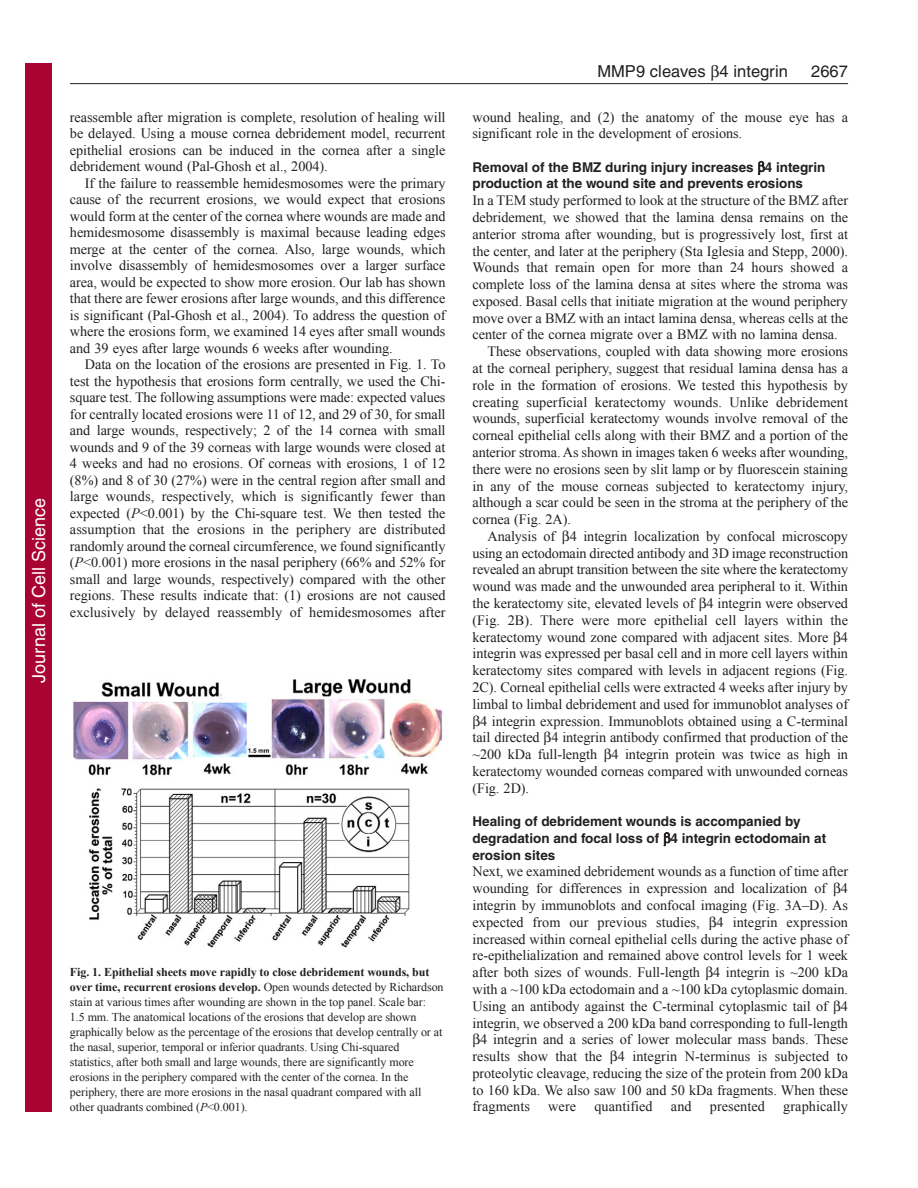
<style>
.page{position:relative;width:918px;height:1188px;background:#fff}
.page>*{position:absolute;margin:0;border:0;box-sizing:border-box;transform-origin:0 0}
.t1{font:18px "Helvetica";color:#fff}
.t2{font:16.5px "Helvetica";letter-spacing:.005em;color:#231f20}
.t3{font:14.25px/16.5px "Times New Roman";letter-spacing:-.005em;color:#231f20;text-align:justify}
.t4{font:700 13.5px/16.8px "Helvetica";color:#231f20}
.t5{font:12px/15px "Times New Roman";letter-spacing:-.005em;color:#231f20}
.s1{font-style:italic}
.s2{font-weight:700}
</style>
<div class="page">
<hr style="left:70px;top:83px;width:778px;height:1px;background:#231f20">
<img style="left:73px;top:679px;width:370px;height:269px">
<div style="left:26px;top:64px;width:26px;height:1048px;background:#a90332"></div>
<p class="t1" style="left:28px;top:683px;width:186px;rotate:-90deg">Journal of Cell Science</p>
<p class="t3" style="left:70px;top:108px;width:377px">reassemble after migration is complete, resolution of healing will be delayed. Using a mouse cornea debridement model, recurrent epithelial erosions can be induced in the cornea after a single debridement wound (Pal-Ghosh et al., 2004).</p>
<p class="t3" style="left:70px;top:174px;width:377px;text-indent:15px">If the failure to reassemble hemidesmosomes were the primary cause of the recurrent erosions, we would expect that erosions would form at the center of the cornea where wounds are made and hemidesmosome disassembly is maximal because leading edges merge at the center of the cornea. Also, large wounds, which involve disassembly of hemidesmosomes over a larger surface area, would be expected to show more erosion. Our lab has shown that there are fewer erosions after large wounds, and this difference is significant (Pal-Ghosh et al., 2004). To address the question of where the erosions form, we examined 14 eyes after small wounds and 39 eyes after large wounds 6 weeks after wounding.</p>
<p class="t3" style="left:70px;top:356px;width:377px;text-indent:15px">Data on the location of the erosions are presented in Fig. 1. To test the hypothesis that erosions form centrally, we used the Chi&shy;square test. The following assumptions were made: expected values for centrally located erosions were 11 of 12, and 29 of 30, for small and large wounds, respectively; 2 of the 14 cornea with small wounds and 9 of the 39 corneas with large wounds were closed at 4 weeks and had no erosions. Of corneas with erosions, 1 of 12 (8%) and 8 of 30 (27%) were in the central region after small and large wounds, respectively, which is significantly fewer than expected (<span class="s1">P</span>&lt;0.001) by the Chi-square test. We then tested the assumption that the erosions in the periphery are distributed randomly around the corneal circumference, we found significantly (<span class="s1">P</span>&lt;0.001) more erosions in the nasal periphery (66% and 52% for small and large wounds, respectively) compared with the other regions. These results indicate that: (1) erosions are not caused exclusively by delayed reassembly of hemidesmosomes after</p>
<p class="t5" style="left:70px;top:964px;width:375px"><span class="s2">Fig. 1. Epithelial sheets move rapidly to close debridement wounds, but over time, recurrent erosions develop.</span> Open wounds detected by Richardson stain at various times after wounding are shown in the top panel. Scale bar:<br>1.5 mm. The anatomical locations of the erosions that develop are shown graphically below as the percentage of the erosions that develop centrally or at the nasal, superior, temporal or inferior quadrants. Using Chi-squared statistics, after both small and large wounds, there are significantly more erosions in the periphery compared with the center of the cornea. In the periphery, there are more erosions in the nasal quadrant compared with all other quadrants combined (<span class="s1">P</span>&lt;0.001).</p>
<p class="t2" style="left:597px;top:65px;width:192px">MMP9 cleaves 4 integrin</p>
<p class="t2" style="left:811px;top:65px;width:38px">2667</p>
<p class="t3" style="left:472px;top:108px;width:377px">wound healing, and (2) the anatomy of the mouse eye has a significant role in the development of erosions.</p>
<p class="t4" style="left:472px;top:160px;width:354px">Removal of the BMZ during injury increases 4 integrin production at the wound site and prevents erosions</p>
<p class="t3" style="left:472px;top:192px;width:377px">In a TEM study performed to look at the structure of the BMZ after</p>
<p class="t3" style="left:472px;top:209px;width:377px">debridement, we showed that the lamina densa remains on the</p>
<p class="t3" style="left:472px;top:226px;width:377px">anterior stroma after wounding, but is progressively lost, first at</p>
<p class="t3" style="left:472px;top:242px;width:377px">the center, and later at the periphery (Sta Iglesia and Stepp, 2000).</p>
<p class="t3" style="left:472px;top:259px;width:377px">Wounds that remain open for more than 24 hours showed a</p>
<p class="t3" style="left:472px;top:276px;width:377px">complete loss of the lamina densa at sites where the stroma was</p>
<p class="t3" style="left:472px;top:293px;width:377px">exposed. Basal cells that initiate migration at the wound periphery</p>
<p class="t3" style="left:472px;top:310px;width:377px">move over a BMZ with an intact lamina densa, whereas cells at the</p>
<p class="t3" style="left:472px;top:326px;width:367px">center of the cornea migrate over a BMZ with no lamina densa.</p>
<p class="t3" style="left:488px;top:343px;width:362px">These observations, coupled with data showing more erosions</p>
<p class="t3" style="left:472px;top:360px;width:377px">at the corneal periphery, suggest that residual lamina densa has a</p>
<p class="t3" style="left:472px;top:377px;width:377px">role in the formation of erosions. We tested this hypothesis by</p>
<p class="t3" style="left:472px;top:394px;width:377px">creating superficial keratectomy wounds. Unlike debridement</p>
<p class="t3" style="left:472px;top:410px;width:377px">wounds, superficial keratectomy wounds involve removal of the</p>
<p class="t3" style="left:472px;top:427px;width:377px">corneal epithelial cells along with their BMZ and a portion of the</p>
<p class="t3" style="left:472px;top:444px;width:377px">anterior stroma. As shown in images taken 6 weeks after wounding,</p>
<p class="t3" style="left:472px;top:461px;width:377px">there were no erosions seen by slit lamp or by fluorescein staining</p>
<p class="t3" style="left:472px;top:477px;width:377px">in any of the mouse corneas subjected to keratectomy injury,</p>
<p class="t3" style="left:472px;top:494px;width:377px">although a scar could be seen in the stroma at the periphery of the</p>
<p class="t3" style="left:472px;top:511px;width:100px">cornea (Fig. 2A).</p>
<p class="t3" style="left:488px;top:528px;width:362px">Analysis of 4 integrin localization by confocal microscopy</p>
<p class="t3" style="left:472px;top:545px;width:377px">using an ectodomain directed antibody and 3D image reconstruction</p>
<p class="t3" style="left:472px;top:561px;width:377px">revealed an abrupt transition between the site where the keratectomy</p>
<p class="t3" style="left:472px;top:578px;width:377px">wound was made and the unwounded area peripheral to it. Within</p>
<p class="t3" style="left:472px;top:595px;width:377px">the keratectomy site, elevated levels of 4 integrin were observed</p>
<p class="t3" style="left:472px;top:612px;width:377px">(Fig. 2B). There were more epithelial cell layers within the</p>
<p class="t3" style="left:472px;top:629px;width:377px">keratectomy wound zone compared with adjacent sites. More 4</p>
<p class="t3" style="left:473px;top:645px;width:377px">integrin was expressed per basal cell and in more cell layers within</p>
<p class="t3" style="left:473px;top:662px;width:377px">keratectomy sites compared with levels in adjacent regions (Fig.</p>
<p class="t3" style="left:473px;top:679px;width:377px">2C). Corneal epithelial cells were extracted 4 weeks after injury by</p>
<p class="t3" style="left:473px;top:696px;width:377px">limbal to limbal debridement and used for immunoblot analyses of</p>
<p class="t3" style="left:480px;top:712px;width:369px">4 integrin expression. Immunoblots obtained using a C-terminal</p>
<p class="t3" style="left:473px;top:729px;width:377px">tail directed 4 integrin antibody confirmed that production of the</p>
<p class="t3" style="left:473px;top:746px;width:377px">~200 kDa full-length 4 integrin protein was twice as high in</p>
<p class="t3" style="left:473px;top:763px;width:377px">keratectomy wounded corneas compared with unwounded corneas</p>
<p class="t3" style="left:473px;top:780px;width:58px">(Fig. 2D).</p>
<p class="t4" style="left:472px;top:814px;width:355px">Healing of debridement wounds is accompanied by degradation and focal loss of 4 integrin ectodomain at erosion sites</p>
<p class="t3" style="left:472px;top:863px;width:377px">Next, we examined debridement wounds as a function of time after</p>
<p class="t3" style="left:472px;top:880px;width:377px">wounding for differences in expression and localization of 4</p>
<p class="t3" style="left:472px;top:897px;width:377px">integrin by immunoblots and confocal imaging (Fig. 3A–D). As</p>
<p class="t3" style="left:472px;top:914px;width:377px">expected from our previous studies, 4 integrin expression</p>
<p class="t3" style="left:472px;top:931px;width:377px">increased within corneal epithelial cells during the active phase of</p>
<p class="t3" style="left:472px;top:947px;width:377px">re-epithelialization and remained above control levels for 1 week</p>
<p class="t3" style="left:472px;top:964px;width:377px">after both sizes of wounds. Full-length 4 integrin is ~200 kDa</p>
<p class="t3" style="left:473px;top:981px;width:377px">with a ~100 kDa ectodomain and a ~100 kDa cytoplasmic domain.</p>
<p class="t3" style="left:473px;top:998px;width:377px">Using an antibody against the C-terminal cytoplasmic tail of 4</p>
<p class="t3" style="left:473px;top:1014px;width:377px">integrin, we observed a 200 kDa band corresponding to full-length</p>
<p class="t3" style="left:480px;top:1031px;width:369px">4 integrin and a series of lower molecular mass bands. These</p>
<p class="t3" style="left:473px;top:1048px;width:377px">results show that the 4 integrin N-terminus is subjected to</p>
<p class="t3" style="left:473px;top:1065px;width:377px">proteolytic cleavage, reducing the size of the protein from 200 kDa</p>
<p class="t3" style="left:473px;top:1082px;width:377px">to 160 kDa. We also saw 100 and 50 kDa fragments. When these</p>
<p class="t3" style="left:473px;top:1098px;width:59px">fragments</p>
<p class="t3" style="left:548px;top:1098px;width:29px">were</p>
<p class="t3" style="left:594px;top:1098px;width:60px">quantified</p>
<p class="t3" style="left:671px;top:1098px;width:22px">and</p>
<p class="t3" style="left:710px;top:1098px;width:57px">presented</p>
<p class="t3" style="left:783px;top:1098px;width:66px">graphically</p>
</div>
